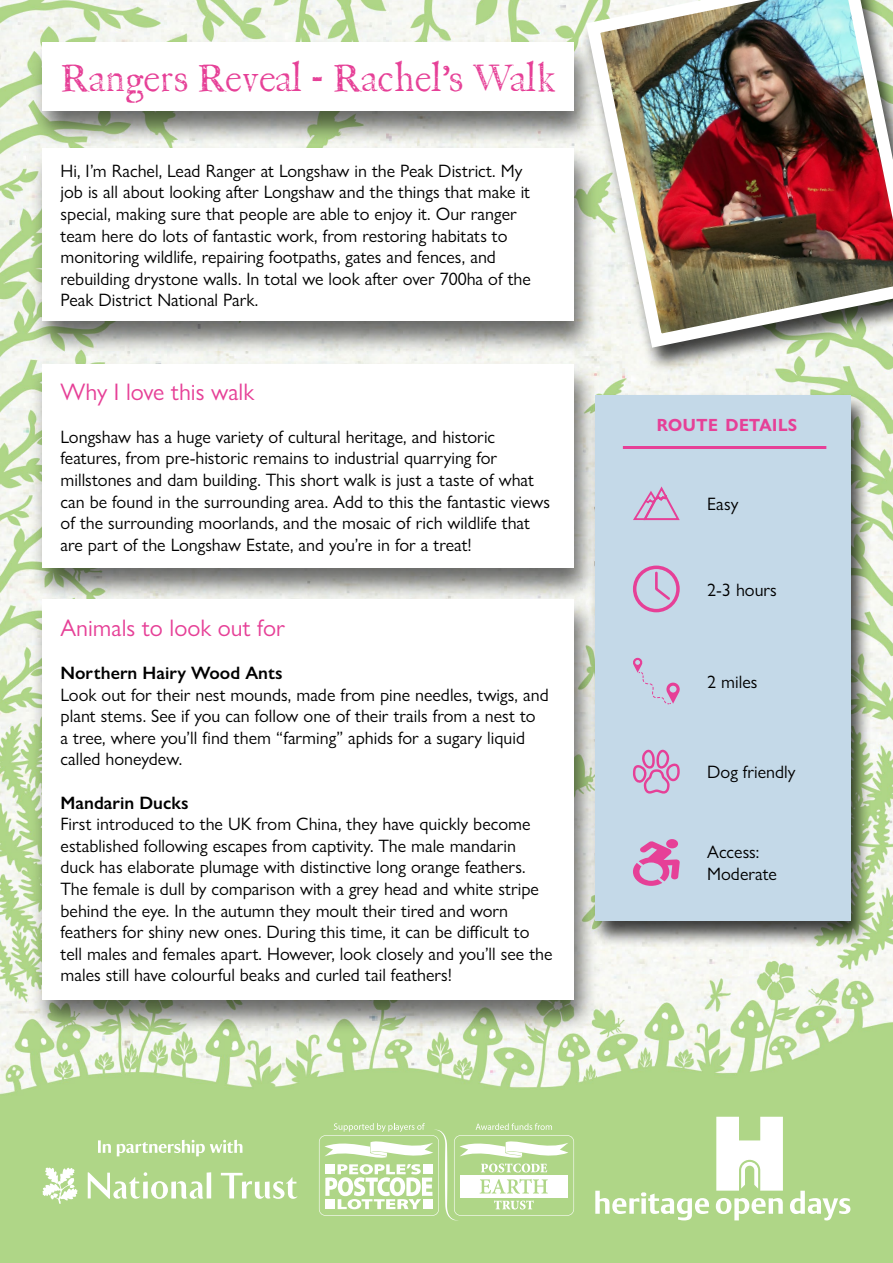
<style>
.page{position:relative;width:893px;height:1263px;background:#fff}
.page>*{position:absolute;margin:0;border:0;box-sizing:border-box;transform-origin:0 0}
.t1{font:37.5px "P22 Franklin Caslon";color:#e64097}
.StandardPara{font:24px "Gill Sans Nova";color:#e64097}
.t2{font:600 24px "Gill Sans Nova";color:#e64097}
.StandardPara-2{font:18px/21.6px "Gill Sans Nova";color:#000}
.StandardPara-3{font:600 18px "Gill Sans Nova";color:#000}
</style>
<div class="page">
<img style="left:0;top:0;width:893px;height:1263px">
<div style="left:30px;top:40px;width:568px;height:105px;background:#000;opacity:.57"></div>
<div style="left:43px;top:43px;width:531px;height:68px;background:#fff"></div>
<div style="left:30px;top:146px;width:568px;height:210px;background:#000;opacity:.57"></div>
<div style="left:43px;top:148px;width:531px;height:173px;background:#fff"></div>
<div style="left:580px;top:0;width:313px;height:373px;background:#000;opacity:.75"></div>
<img style="left:579px;top:0;width:314px;height:355px">
<div style="left:30px;top:362px;width:568px;height:241px;background:#000;opacity:.57"></div>
<div style="left:43px;top:365px;width:531px;height:203px;background:#fff"></div>
<div style="left:30px;top:597px;width:568px;height:438px;background:#000;opacity:.57"></div>
<div style="left:43px;top:600px;width:531px;height:400px;background:#fff"></div>
<div style="left:588px;top:393px;width:284px;height:555px;background:#000;opacity:.75"></div>
<div style="left:595px;top:395px;width:255px;height:526px;background:#c4d9e8"></div>
<div style="left:633px;top:566px;width:47px;height:46px;border:3px solid #e64097;border-radius:50%"></div>
<svg style="left:655px;top:570px;width:17px;height:32px"></svg>
<svg style="left:633px;top:658px;width:47px;height:47px"></svg>
<svg style="left:633px;top:749px;width:47px;height:45px"></svg>
<svg style="left:633px;top:486px;width:47px;height:35px"></svg>
<div style="left:666px;top:839px;width:12px;height:9px;background:#e64097;border-radius:50%"></div>
<svg style="left:633px;top:841px;width:47px;height:45px"></svg>
<hr style="left:623px;top:446px;width:203px;height:3px;background:#e64097">
<svg style="left:221px;top:1173px;width:77px;height:26px"></svg>
<hr style="left:207px;top:1172px;width:4px;height:26px;background:#fff">
<div style="left:171px;top:1181px;width:5px;height:17px;background:#fff"></div>
<svg style="left:177px;top:1181px;width:27px;height:18px"></svg>
<svg style="left:88px;top:1172px;width:80px;height:27px"></svg>
<svg style="left:43px;top:1167px;width:35px;height:37px"></svg>
<svg style="left:98px;top:1140px;width:13px;height:13px"></svg>
<svg style="left:117px;top:1140px;width:125px;height:16px"></svg>
<svg style="left:319px;top:1123px;width:255px;height:98px"></svg>
<svg style="left:716px;top:1117px;width:67px;height:73px"></svg>
<svg style="left:595px;top:1191px;width:114px;height:29px"></svg>
<svg style="left:716px;top:1198px;width:67px;height:22px"></svg>
<svg style="left:790px;top:1191px;width:60px;height:29px"></svg>
<p class="t1" style="left:61px;top:58px;width:497px">Rangers Reveal - Rachel’s Walk</p>
<p class="StandardPara-2" style="left:61px;top:160px;width:472px">Hi, I’m Rachel, Lead Ranger at Longshaw in the Peak District. My job is all about looking after Longshaw and the things that make it special, making sure that people are able to enjoy it. Our ranger team here do lots of fantastic work, from restoring habitats to monitoring wildlife, repairing footpaths, gates and fences, and rebuilding drystone walls. In total we look after over 700ha of the Peak District National Park.</p>
<p class="StandardPara" style="left:61px;top:377px;width:195px">Why I love this walk</p>
<p class="StandardPara-2" style="left:61px;top:426px;width:491px">Longshaw has a huge variety of cultural heritage, and historic features, from pre-historic remains to industrial quarrying for millstones and dam building. This short walk is just a taste of what can be found in the surrounding area. Add to this the fantastic views of the surrounding moorlands, and the mosaic of rich wildlife that are part of the Longshaw Estate, and you’re in for a treat!</p>
<p class="StandardPara" style="left:61px;top:613px;width:226px">Animals to look out for</p>
<p class="StandardPara-3" style="left:61px;top:662px;width:224px">Northern Hairy Wood Ants</p>
<p class="StandardPara-2" style="left:61px;top:683px;width:490px">Look out for their nest mounds, made from pine needles, twigs, and plant stems. See if you can follow one of their trails from a nest to<br>a tree, where you’ll find them “farming” aphids for a sugary liquid called honeydew.</p>
<p class="StandardPara-3" style="left:61px;top:791px;width:130px">Mandarin Ducks</p>
<p class="StandardPara-2" style="left:61px;top:813px;width:493px">First introduced to the UK from China, they have quickly become established following escapes from captivity. The male mandarin duck has elaborate plumage with distinctive long orange feathers.<br>The female is dull by comparison with a grey head and white stripe behind the eye. In the autumn they moult their tired and worn feathers for shiny new ones. During this time, it can be difficult to tell males and females apart. However, look closely and you’ll see the males still have colourful beaks and curled tail feathers!</p>
<p class="t2" style="left:656px;top:408px;width:142px">route details</p>
<p class="StandardPara-2" style="left:707px;top:493px;width:33px">Easy</p>
<p class="StandardPara-2" style="left:707px;top:578px;width:71px">2-3 hours</p>
<p class="StandardPara-2" style="left:707px;top:670px;width:52px">2 miles</p>
<p class="StandardPara-2" style="left:707px;top:761px;width:90px">Dog friendly</p>
<p class="StandardPara-2" style="left:707px;top:841px;width:54px">Access:</p>
<p class="StandardPara-2" style="left:707px;top:863px;width:71px">Moderate</p>
</div>
